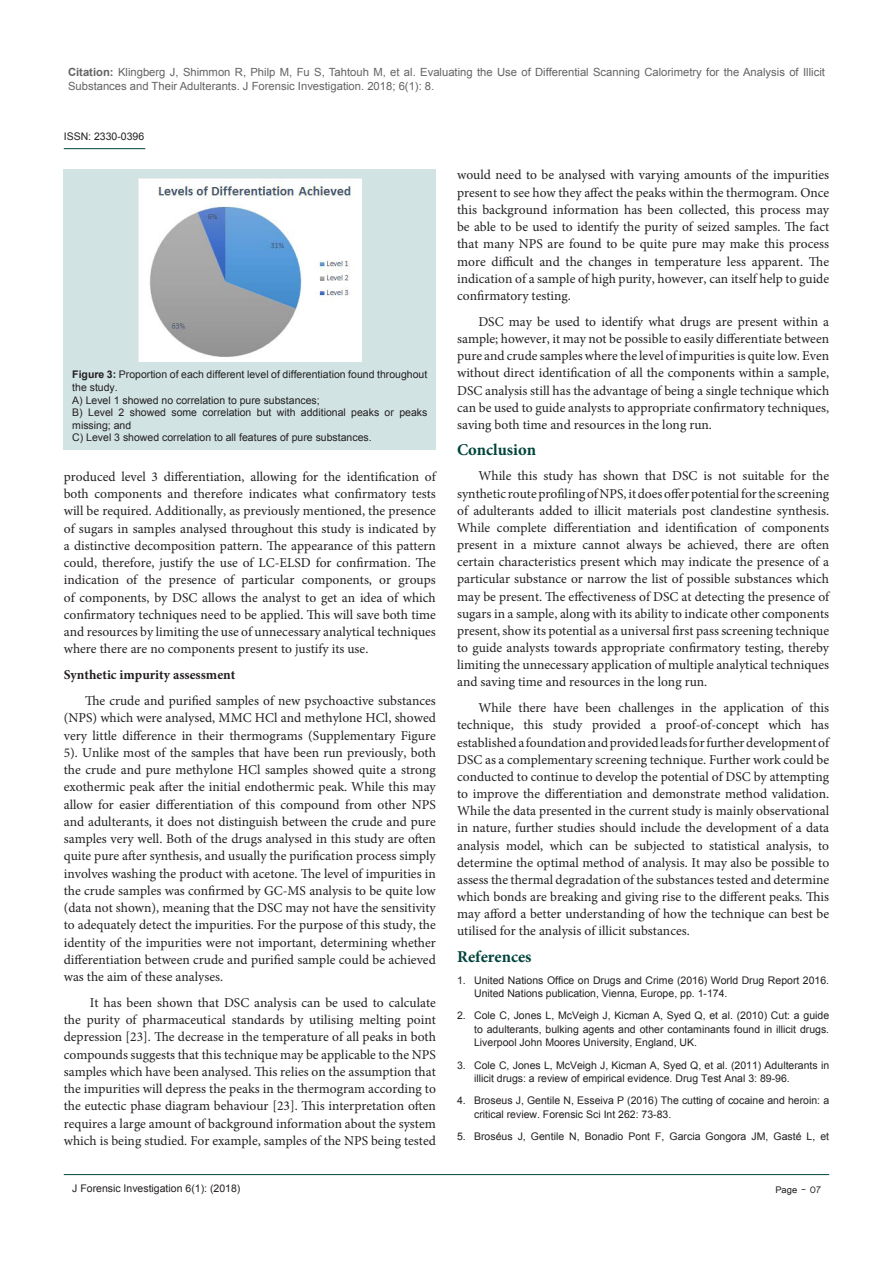
<style>
.page{position:relative;width:893px;height:1263px;background:#fff}
.page>*{position:absolute;margin:0;border:0;box-sizing:border-box;transform-origin:0 0}
.t1{font:700 16.5px "Minion Pro";color:#00443c}
.t2{font:13.5px/17.2px "Minion Pro";color:#231f20;text-align:justify}
.t3{font:700 13.5px "Minion Pro";color:#231f20}
.t4{font:12px "Tunga";color:#231f20}
.t5{font:11.25px/13.5px "Arial";color:#636366}
.t6{font:10.5px/13.5px "Arial";color:#231f20}
.s1{font-weight:700}
</style>
<div class="page">
<hr style="left:64px;top:1174px;width:765px;height:1px;background:#00443c">
<hr style="left:64px;top:148px;width:81px;height:1px;background:#00443c">
<div style="left:64px;top:170px;width:372px;height:280px;background:#d2e3e3"></div>
<img style="left:138px;top:178px;width:224px;height:183px">
<p class="t5" style="left:68px;top:65px;width:758px"><span class="s1">Citation:</span> Klingberg J, Shimmon R, Philp M, Fu S, Tahtouh M, et al. Evaluating the Use of Differential Scanning Calorimetry for the Analysis of Illicit<br>Substances and Their Adulterants. J Forensic Investigation. 2018; 6(1): 8.</p>
<p class="t6" style="left:64px;top:129px;width:82px">ISSN: 2330-0396</p>
<p class="t6" style="left:72px;top:368px;width:357px;line-height:12.6px"><span class="s1">Figure 3:</span> Proportion of each different level of differentiation found throughout the study.</p>
<p class="t6" style="left:72px;top:393px;width:249px">A) Level 1 showed no correlation to pure substances;</p>
<p class="t6" style="left:72px;top:406px;width:357px;line-height:12.6px">B) Level 2 showed some correlation but with additional peaks or peaks missing; and</p>
<p class="t6" style="left:72px;top:431px;width:301px">C) Level 3 showed correlation to all features of pure substances.</p>
<p class="t2" style="left:64px;top:468px;width:374px">produced level 3 differentiation, allowing for the identification of both components and therefore indicates what confirmatory tests will be required. Additionally, as previously mentioned, the presence of sugars in samples analysed throughout this study is indicated by a distinctive decomposition pattern. The appearance of this pattern could, therefore, justify the use of LC-ELSD for confirmation. The indication of the presence of particular components, or groups of components, by DSC allows the analyst to get an idea of which confirmatory techniques need to be applied. This will save both time and resources by limiting the use of unnecessary analytical techniques where there are no components present to justify its use.</p>
<p class="t3" style="left:64px;top:665px;width:173px">Synthetic impurity assessment</p>
<p class="t2" style="left:64px;top:692px;width:374px;text-indent:21px">The crude and purified samples of new psychoactive substances (NPS) which were analysed, MMC HCl and methylone HCl, showed very little difference in their thermograms (Supplementary Figure 5). Unlike most of the samples that have been run previously, both the crude and pure methylone HCl samples showed quite a strong exothermic peak after the initial endothermic peak. While this may allow for easier differentiation of this compound from other NPS and adulterants, it does not distinguish between the crude and pure samples very well. Both of the drugs analysed in this study are often quite pure after synthesis, and usually the purification process simply involves washing the product with acetone. The level of impurities in the crude samples was confirmed by GC-MS analysis to be quite low (data not shown), meaning that the DSC may not have the sensitivity to adequately detect the impurities. For the purpose of this study, the identity of the impurities were not important, determining whether differentiation between crude and purified sample could be achieved was the aim of these analyses.</p>
<p class="t2" style="left:64px;top:994px;width:374px;text-indent:26px">It has been shown that DSC analysis can be used to calculate the purity of pharmaceutical standards by utilising melting point depression [23]. The decrease in the temperature of all peaks in both compounds suggests that this technique may be applicable to the NPS samples which have been analysed. This relies on the assumption that the impurities will depress the peaks in the thermogram according to the eutectic phase diagram behaviour [23]. This interpretation often requires a large amount of background information about the system which is being studied. For example, samples of the NPS being tested</p>
<p class="t2" style="left:457px;top:167px;width:374px">would need to be analysed with varying amounts of the impurities present to see how they affect the peaks within the thermogram. Once this background information has been collected, this process may be able to be used to identify the purity of seized samples. The fact that many NPS are found to be quite pure may make this process more difficult and the changes in temperature less apparent. The indication of a sample of high purity, however, can itself help to guide confirmatory testing.</p>
<p class="t2" style="left:457px;top:313px;width:374px;text-indent:21px">DSC may be used to identify what drugs are present within a sample; however, it may not be possible to easily differentiate between pure and crude samples where the level of impurities is quite low. Even without direct identification of all the components within a sample, DSC analysis still has the advantage of being a single technique which can be used to guide analysts to appropriate confirmatory techniques, saving both time and resources in the long run.</p>
<p class="t1" style="left:457px;top:438px;width:81px">Conclusion</p>
<p class="t2" style="left:457px;top:467px;width:374px;text-indent:21px">While this study has shown that DSC is not suitable for the synthetic route profiling of NPS, it does offer potential for the screening of adulterants added to illicit materials post clandestine synthesis.<br>While complete differentiation and identification of components present in a mixture cannot always be achieved, there are often certain characteristics present which may indicate the presence of a particular substance or narrow the list of possible substances which may be present. The effectiveness of DSC at detecting the presence of sugars in a sample, along with its ability to indicate other components present, show its potential as a universal first pass screening technique to guide analysts towards appropriate confirmatory testing, thereby limiting the unnecessary application of multiple analytical techniques and saving time and resources in the long run.</p>
<p class="t2" style="left:457px;top:699px;width:374px;text-indent:21px">While there have been challenges in the application of this technique, this study provided a proof-of-concept which has established a foundation and provided leads for further development of DSC as a complementary screening technique. Further work could be conducted to continue to develop the potential of DSC by attempting to improve the differentiation and demonstrate method validation.<br>While the data presented in the current study is mainly observational in nature, further studies should include the development of a data analysis model, which can be subjected to statistical analysis, to determine the optimal method of analysis. It may also be possible to assess the thermal degradation of the substances tested and determine which bonds are breaking and giving rise to the different peaks. This may afford a better understanding of how the technique can best be utilised for the analysis of illicit substances.</p>
<p class="t1" style="left:457px;top:945px;width:76px">References</p>
<p class="t6" style="left:474px;top:973px;width:357px;text-indent:-17px">1. United Nations Office on Drugs and Crime (2016) World Drug Report 2016.<br>United Nations publication, Vienna, Europe, pp. 1-174.</p>
<p class="t6" style="left:474px;top:1009px;width:357px;text-align:justify;text-indent:-17px">2. Cole C, Jones L, McVeigh J, Kicman A, Syed Q, et al. (2010) Cut: a guide to adulterants, bulking agents and other contaminants found in illicit drugs.<br>Liverpool John Moores University, England, UK.</p>
<p class="t6" style="left:474px;top:1058px;width:357px;text-indent:-17px">3. Cole C, Jones L, McVeigh J, Kicman A, Syed Q, et al. (2011) Adulterants in illicit drugs: a review of empirical evidence. Drug Test Anal 3: 89-96.</p>
<p class="t6" style="left:474px;top:1093px;width:357px;text-indent:-17px">4. Broseus J, Gentile N, Esseiva P (2016) The cutting of cocaine and heroin: a critical review. Forensic Sci Int 262: 73-83.</p>
<p class="t6" style="left:457px;top:1129px;width:374px">5. Broséus J, Gentile N, Bonadio Pont F, Garcia Gongora JM, Gasté L, et</p>
<p class="t6" style="left:72px;top:1181px;width:170px">J Forensic Investigation 6(1): (2018)</p>
<p class="t4" style="left:775px;top:1181px;width:47px">Page - 07</p>
</div>
